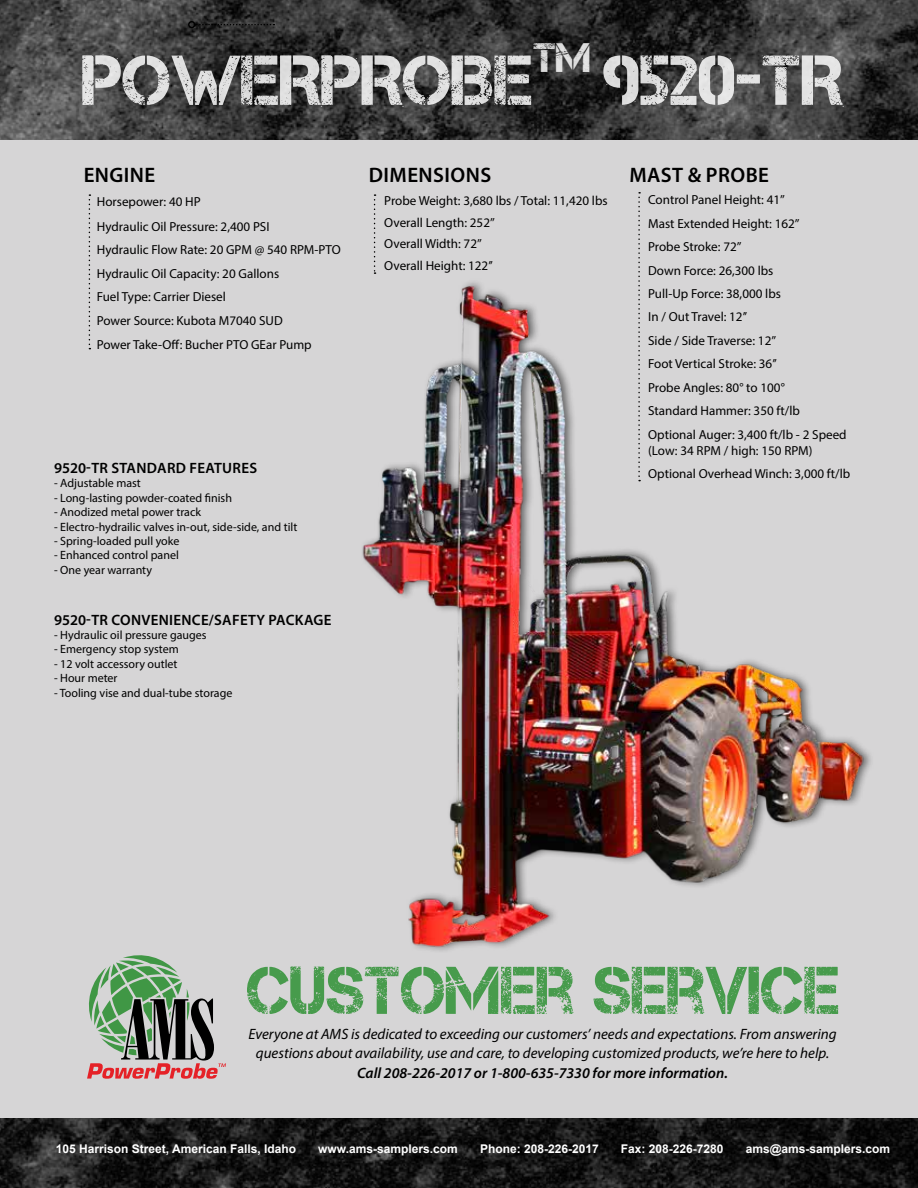
<style>
.page{position:relative;width:918px;height:1188px;background:#fff}
.page>*{position:absolute;margin:0;border:0;box-sizing:border-box;transform-origin:0 0}
.t1{font:70.5px "Captureit";color:#fff}
.t2{font:41.1px "Captureit";color:#fff}
.t3{font:600 21px "Myriad Pro";letter-spacing:.02em;color:#000}
.t4{font:italic 15px/19.5px "Myriad Pro";color:#000;text-align:center}
.t5{font:600 15px "Myriad Pro";letter-spacing:.02em;color:#000}
.t6{font:italic 600 15px "Myriad Pro";color:#000}
.t7{font:13.05px/23.4px "Myriad Pro";color:#000}
.t8{font:12px "Myriad Pro";color:#000}
.t9{font:700 12px "Arial";color:#fff}
</style>
<div class="page">
<img style="left:0;top:0;width:918px;height:1188px">
<div style="left:0;top:140px;width:918px;height:978px;background:#d6d5d6"></div>
<img style="left:362px;top:282px;width:508px;height:669px">
<svg style="left:195px;top:24px;width:79px;height:1px"></svg>
<div style="left:188px;top:21px;width:7px;height:7px;border:1px solid #000;border-radius:50%"></div>
<svg style="left:89px;top:194px;width:1px;height:155px"></svg>
<svg style="left:374px;top:194px;width:2px;height:80px"></svg>
<svg style="left:87px;top:955px;width:139px;height:124px"></svg>
<svg style="left:247px;top:967px;width:591px;height:47px"></svg>
<svg style="left:638px;top:192px;width:2px;height:289px"></svg>
<h1 class="t1" style="left:82px;top:41px;width:453px">POWERPROBE</h1>
<h2 class="t2" style="left:533px;top:35px;width:60px">TM</h2>
<h1 class="t1" style="left:603px;top:41px;width:241px">9520-TR</h1>
<h3 class="t3" style="left:84px;top:162px;width:73px">ENGINE</h3>
<p class="t7" style="left:97px;top:189px;width:174px;line-height:24.6px">Horsepower: 40 HP<br>Hydraulic Oil Pressure: 2,400 PSI</p>
<p class="t7" style="left:97px;top:262px;width:184px">Hydraulic Oil Capacity: 20 Gallons</p>
<p class="t7" style="left:97px;top:238px;width:245px">Hydraulic Flow Rate: 20 GPM @ 540 RPM-PTO</p>
<p class="t7" style="left:97px;top:285px;width:130px">Fuel Type: Carrier Diesel</p>
<p class="t7" style="left:97px;top:309px;width:187px">Power Source: Kubota M7040 SUD</p>
<p class="t7" style="left:97px;top:332px;width:216px">Power Take-Off: Bucher PTO GEar Pump</p>
<p class="t5" style="left:54px;top:458px;width:205px">9520-TR STANDARD FEATURES</p>
<p class="t8" style="left:54px;top:476px;width:88px">- Adjustable mast</p>
<p class="t8" style="left:54px;top:490px;width:180px">- Long-lasting powder-coated finish</p>
<p class="t8" style="left:54px;top:505px;width:149px">- Anodized metal power track</p>
<p class="t8" style="left:54px;top:519px;width:245px">- Electro-hydrailic valves in-out, side-side, and tilt</p>
<p class="t8" style="left:54px;top:534px;width:127px">- Spring-loaded pull yoke</p>
<p class="t8" style="left:54px;top:548px;width:126px">- Enhanced control panel</p>
<p class="t8" style="left:54px;top:562px;width:100px">- One year warranty</p>
<p class="t5" style="left:54px;top:610px;width:279px">9520-TR CONVENIENCE/SAFETY PACKAGE</p>
<p class="t8" style="left:54px;top:628px;width:154px">- Hydraulic oil pressure gauges</p>
<p class="t8" style="left:54px;top:642px;width:126px">- Emergency stop system</p>
<p class="t8" style="left:54px;top:656px;width:125px">- 12 volt accessory outlet</p>
<p class="t8" style="left:54px;top:671px;width:65px">- Hour meter</p>
<p class="t8" style="left:54px;top:685px;width:180px">- Tooling vise and dual-tube storage</p>
<h3 class="t3" style="left:369px;top:162px;width:124px">DIMENSIONS</h3>
<p class="t7" style="left:384px;top:190px;width:225px;line-height:21.5px">Probe Weight: 3,680 lbs / Total: 11,420 lbs<br>Overall Length: 252’’<br>Overall Width: 72’’<br>Overall Height: 122’’</p>
<h3 class="t3" style="left:630px;top:162px;width:141px">MAST &amp; PROBE</h3>
<p class="t7" style="left:648px;top:188px;width:200px">Control Panel Height: 41’’<br>Mast Extended Height: 162’’<br>Probe Stroke: 72’’<br>Down Force: 26,300 lbs<br>Pull-Up Force: 38,000 lbs<br>In / Out Travel: 12’’<br>Side / Side Traverse: 12’’<br>Foot Vertical Stroke: 36’’<br>Probe Angles: 80° to 100°<br>Standard Hammer: 350 ft/lb<br>Optional Auger: 3,400 ft/lb - 2 Speed</p>
<p class="t7" style="left:648px;top:439px;width:204px;line-height:22.6px">(Low: 34 RPM / high: 150 RPM)<br>Optional Overhead Winch: 3,000 ft/lb</p>
<p class="t4" style="left:249px;top:1024px;width:590px">Everyone at AMS is dedicated to exceeding our customers’ needs and expectations. From answering questions about availability, use and care, to developing customized products, we’re here to help.</p>
<p class="t6" style="left:357px;top:1063px;width:372px">Call 208-226-2017 or 1-800-635-7330 for more information.</p>
<p class="t9" style="left:56px;top:1141px;width:242px">105 Harrison Street, American Falls, Idaho</p>
<p class="t9" style="left:318px;top:1141px;width:141px">www.ams-samplers.com</p>
<p class="t9" style="left:480px;top:1141px;width:120px">Phone: 208-226-2017</p>
<p class="t9" style="left:621px;top:1141px;width:104px">Fax: 208-226-7280</p>
<p class="t9" style="left:746px;top:1141px;width:146px">ams@ams-samplers.com</p>
</div>
